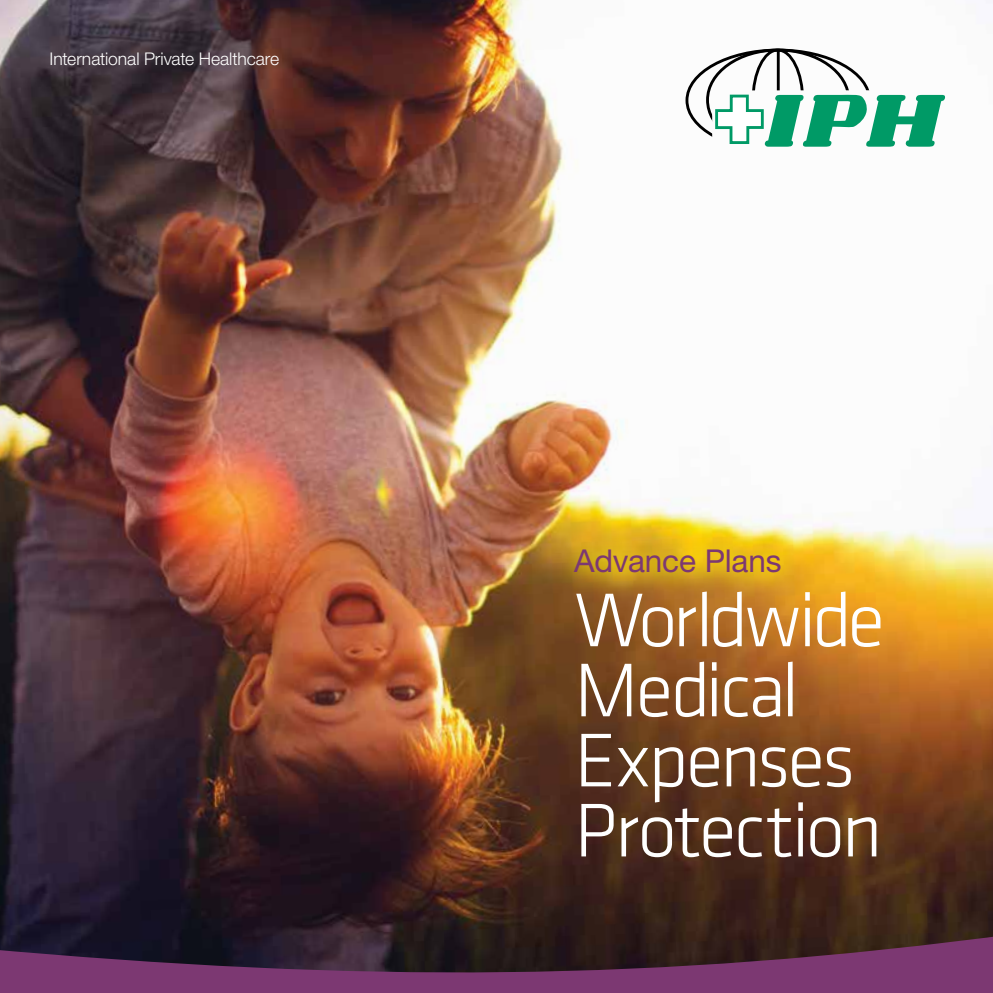
<style>
.page{position:relative;width:993px;height:993px;background:#fff}
.page>*{position:absolute;margin:0;border:0;box-sizing:border-box;transform-origin:0 0}
.t1{font:300 78.75px/70px "Klavika CH";letter-spacing:-.04em;color:#fff}
.t2{font:31.5px "Helvetica Neue";letter-spacing:-.005em;color:#7c3872}
.t3{font:300 17.5px "Helvetica Neue";letter-spacing:-.005em;color:#fff}
</style>
<div class="page">
<img style="left:0;top:0;width:992px;height:932px">
<svg style="left:684px;top:48px;width:260px;height:105px"></svg>
<svg style="left:0;top:932px;width:992px;height:60px"></svg>
<div style="left:551px;top:526px;width:251px;height:69px;background:#fff200;opacity:.5"></div>
<p class="t3" style="left:50px;top:48px;width:231px">International Private Healthcare</p>
<p class="t2" style="left:574px;top:542px;width:209px">Advance Plans</p>
<p class="t1" style="left:574px;top:586px;width:312px">Worldwide<br>Medical<br>Expenses<br>Protection</p>
</div>
